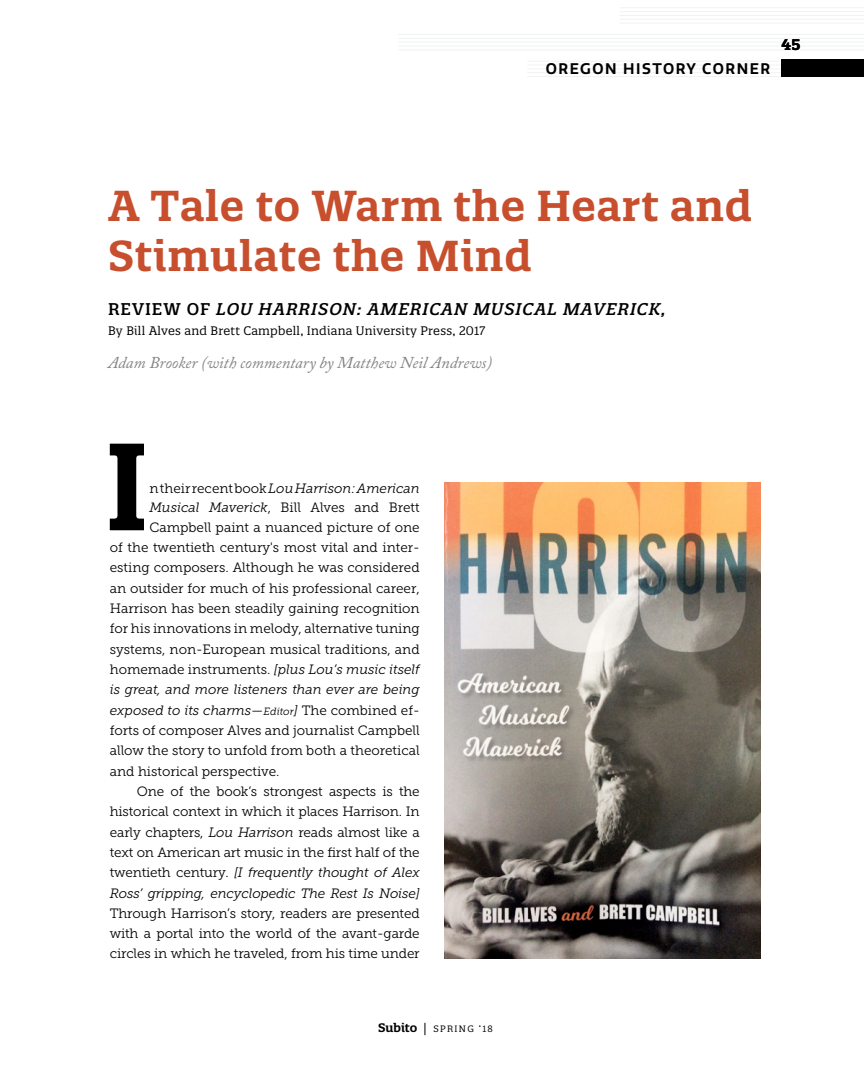
<style>
.page{position:relative;width:864px;height:1080px;background:#fff}
.page>*{position:absolute;margin:0;border:0;box-sizing:border-box;transform-origin:0 0}
.t1{font:600 120.3px "Quatro Slab";color:#000}
.t2{font:600 42px/49.8px "Quatro Slab";letter-spacing:.02em;color:#c74f2d}
.t3{font:italic 16.5px "Adobe Caslon Pro";color:#808285}
.t4{font:italic 500 16.5px "Quatro Slab";letter-spacing:.06em;color:#000}
.t5{font:600 15px "Quatro";color:#000}
.t6{font:700 15px "Quatro Slab";color:#000}
.t7{font:13.5px/20.2px "Museo Slab 300";letter-spacing:-.005em;color:#000;text-align:justify}
.t8{font:italic 13.5px "Museo Slab 300";letter-spacing:-.005em;color:#000}
.t9{font:12px "Quatro Slab";letter-spacing:.02em;color:#000}
.t10{font:9px "Quatro Slab";letter-spacing:.15em;color:#000}
.s1{font-style:normal}
.s2{font-style:italic}
.s3{font-size:10.5px}
.s4{font-weight:600;font-size:12px}
.s5{font-size:12px}
</style>
<div class="page">
<img style="left:445px;top:483px;width:316px;height:475px">
<div style="left:782px;top:60px;width:82px;height:17px;background:#000"></div>
<hr style="left:527px;top:76px;width:337px;height:1px;background:#d1d3d4">
<hr style="left:527px;top:72px;width:337px;height:1px;background:#d1d3d4">
<hr style="left:527px;top:68px;width:337px;height:1px;background:#d1d3d4">
<hr style="left:527px;top:65px;width:337px;height:1px;background:#d1d3d4">
<hr style="left:527px;top:61px;width:337px;height:1px;background:#d1d3d4">
<hr style="left:398px;top:49px;width:466px;height:1px;background:#d1d3d4">
<hr style="left:398px;top:46px;width:466px;height:1px;background:#d1d3d4">
<hr style="left:398px;top:42px;width:466px;height:1px;background:#d1d3d4">
<hr style="left:398px;top:38px;width:466px;height:1px;background:#d1d3d4">
<hr style="left:398px;top:34px;width:466px;height:1px;background:#d1d3d4">
<hr style="left:620px;top:23px;width:244px;height:1px;background:#d1d3d4">
<hr style="left:620px;top:19px;width:244px;height:1px;background:#d1d3d4">
<hr style="left:620px;top:15px;width:244px;height:1px;background:#d1d3d4">
<hr style="left:620px;top:11px;width:244px;height:1px;background:#d1d3d4">
<hr style="left:620px;top:7px;width:244px;height:1px;background:#d1d3d4">
<p class="t5" style="left:546px;top:60px;width:47px">OREGON</p>
<p class="t5" style="left:623px;top:60px;width:12px">HISTORY</p>
<p class="t5" style="left:702px;top:60px;width:23px">CORN</p>
<p class="t5" style="left:750px;top:60px;width:20px">ER</p>
<p class="t6" style="left:782px;top:35px;width:20px">45</p>
<h2 class="t2" style="left:108px;top:181px;width:646px">A Tale to Warm the Heart and<br>Stimulate the Mind</h2>
<p class="t4" style="left:108px;top:299px;width:471px"><span class="s1">REVIEW OF</span> LOU HARRISON: AMERICAN MUSICAL MAV</p>
<p class="t4" style="left:606px;top:299px;width:61px">ERICK,</p>
<p class="t9" style="left:108px;top:323px;width:379px">By Bill Alves and Brett Campbell, Indiana University Press, 2017</p>
<p class="t3" style="left:108px;top:353px;width:386px">Adam Brooker (with commentary by Matthew Neil Andrews)</p>
<h1 class="t1" style="left:104px;top:411px;width:46px">I</h1>
<p class="t8" style="left:149px;top:481px;width:272px"><span class="s1">n their recent book</span> Lou Harrison: American</p>
<p class="t7" style="left:149px;top:498px;width:272px"><span class="s2">Musical Maverick</span>, Bill Alves and Brett</p>
<p class="t7" style="left:149px;top:517px;width:272px">Campbell paint a nuanced picture of one</p>
<p class="t7" style="left:110px;top:537px;width:311px">of the twentieth century's most vital and inter-</p>
<p class="t7" style="left:110px;top:558px;width:311px">esting composers. Although he was considered</p>
<p class="t7" style="left:110px;top:578px;width:311px">an outsider for much of his professional career,</p>
<p class="t7" style="left:110px;top:598px;width:311px">Harrison has been steadily gaining recognition</p>
<p class="t7" style="left:110px;top:619px;width:311px">for his innovations in melody, alternative tuning</p>
<p class="t7" style="left:110px;top:639px;width:311px">systems, non-European musical traditions, and</p>
<p class="t8" style="left:110px;top:662px;width:311px"><span class="s1">homemade instruments.</span> [plus Lou’s music itself</p>
<p class="t8" style="left:110px;top:682px;width:311px">is great, and more listeners than ever are being</p>
<p class="t8" style="left:110px;top:703px;width:311px">exposed to its charms—<span class="s3">Editor</span>] <span class="s1">The combined ef-</span></p>
<p class="t7" style="left:110px;top:720px;width:311px">forts of composer Alves and journalist Campbell</p>
<p class="t7" style="left:110px;top:741px;width:311px">allow the story to unfold from both a theoretical</p>
<p class="t7" style="left:110px;top:761px;width:171px">and historical perspective.</p>
<p class="t7" style="left:137px;top:781px;width:284px">One of the book’s strongest aspects is the</p>
<p class="t7" style="left:110px;top:802px;width:311px">historical context in which it places Harrison. In</p>
<p class="t7" style="left:110px;top:822px;width:311px">early chapters, <span class="s2">Lou Harrison</span> reads almost like a</p>
<p class="t7" style="left:110px;top:842px;width:311px">text on American art music in the first half of the</p>
<p class="t8" style="left:110px;top:865px;width:311px"><span class="s1">twentieth century.</span> [I frequently thought of Alex</p>
<p class="t8" style="left:110px;top:886px;width:311px">Ross’ gripping, encyclopedic The Rest Is Noise]</p>
<p class="t7" style="left:110px;top:903px;width:311px">Through Harrison’s story, readers are presented with a portal into the world of the avant-garde circles in which he traveled, from his time under</p>
<p class="t10" style="left:378px;top:1024px;width:116px"><span class="s4">Subito</span> <span class="s5">|</span> Spring ‘18</p>
</div>
